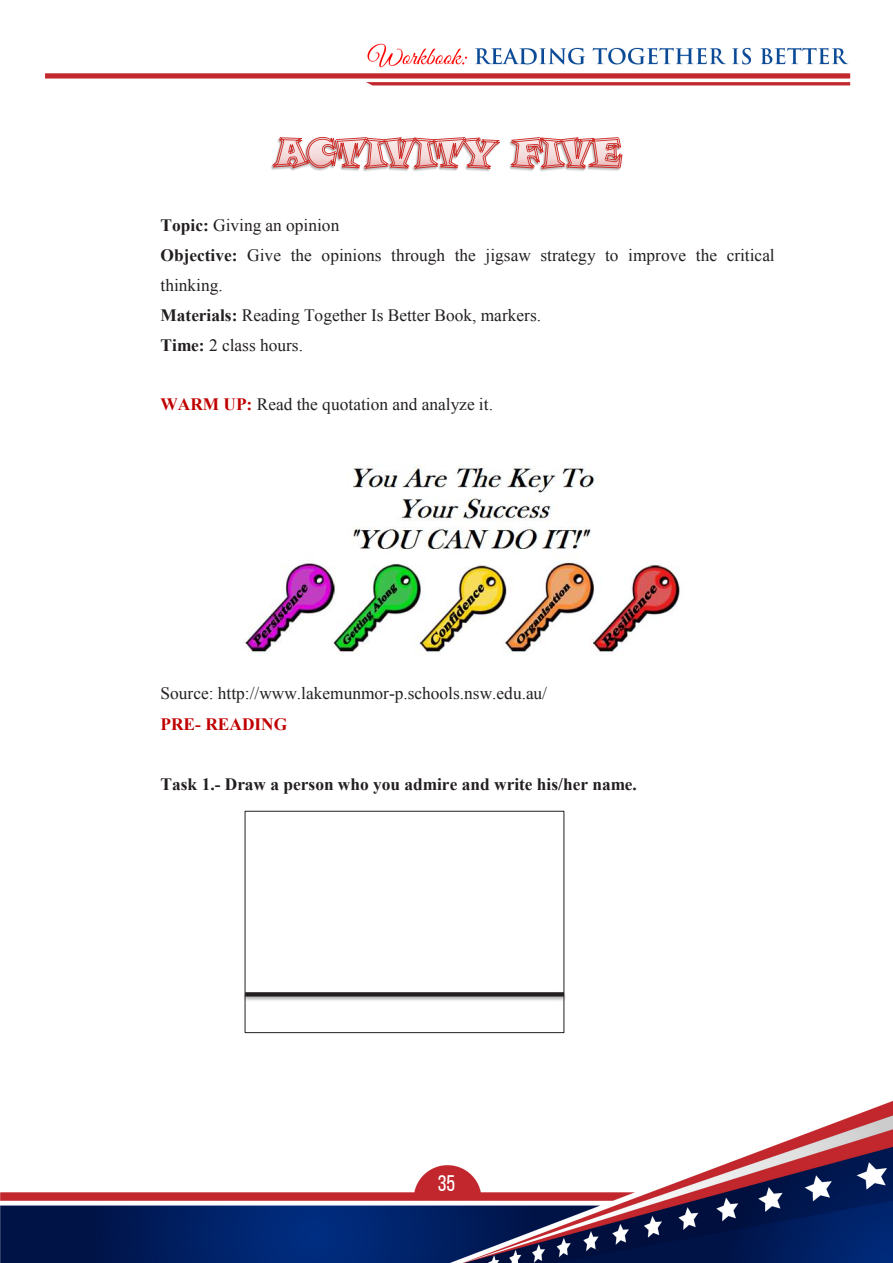
<style>
.page{position:relative;width:893px;height:1263px;background:#fff}
.page>*{position:absolute;margin:0;border:0;box-sizing:border-box;transform-origin:0 0}
.t1{font:22.5px "Bebas Neue";color:#fff}
.t2{font:17.4px/30px "Times New Roman";color:#231f20}
.t3{font:700 17.4px "Times New Roman";color:#231f20}
.s1{font-weight:700}
.s2{font-weight:700;color:#c00000}
</style>
<div class="page">
<img style="left:1px;top:43px;width:892px;height:1220px">
<img style="left:227px;top:454px;width:482px;height:219px">
<img style="left:264px;top:128px;width:368px;height:72px">
<svg style="left:272px;top:137px;width:350px;height:32px"></svg>
<div style="left:245px;top:811px;width:319px;height:222px;background:#fff"></div>
<div style="left:245px;top:811px;width:319px;height:222px;border:1px solid #231f20"></div>
<img style="left:240px;top:990px;width:330px;height:13px">
<svg style="left:245px;top:992px;width:319px;height:4px"></svg>
<p class="t2" style="left:161px;top:210px;width:616px"><span class="s1">Topic:</span> Giving an opinion<br><span class="s1">Objective:</span> Give the opinions through the jigsaw strategy to improve the critical thinking.<br><span class="s1">Materials:</span> Reading Together Is Better Book, markers.<br><span class="s1">Time:</span> 2 class hours.</p>
<p class="t2" style="left:161px;top:389px;width:334px"><span class="s2">WARM UP:</span> Read the quotation and analyze it.</p>
<p class="t2" style="left:161px;top:678px;width:388px">Source: http://www.lakemunmor-p.schools.nsw.edu.au/<br><span class="s2">PRE- READING</span></p>
<p class="t3" style="left:161px;top:772px;width:478px">Task 1.- Draw a person who you admire and write his/her name.</p>
<p class="t1" style="left:438px;top:1171px;width:19px">35</p>
</div>
